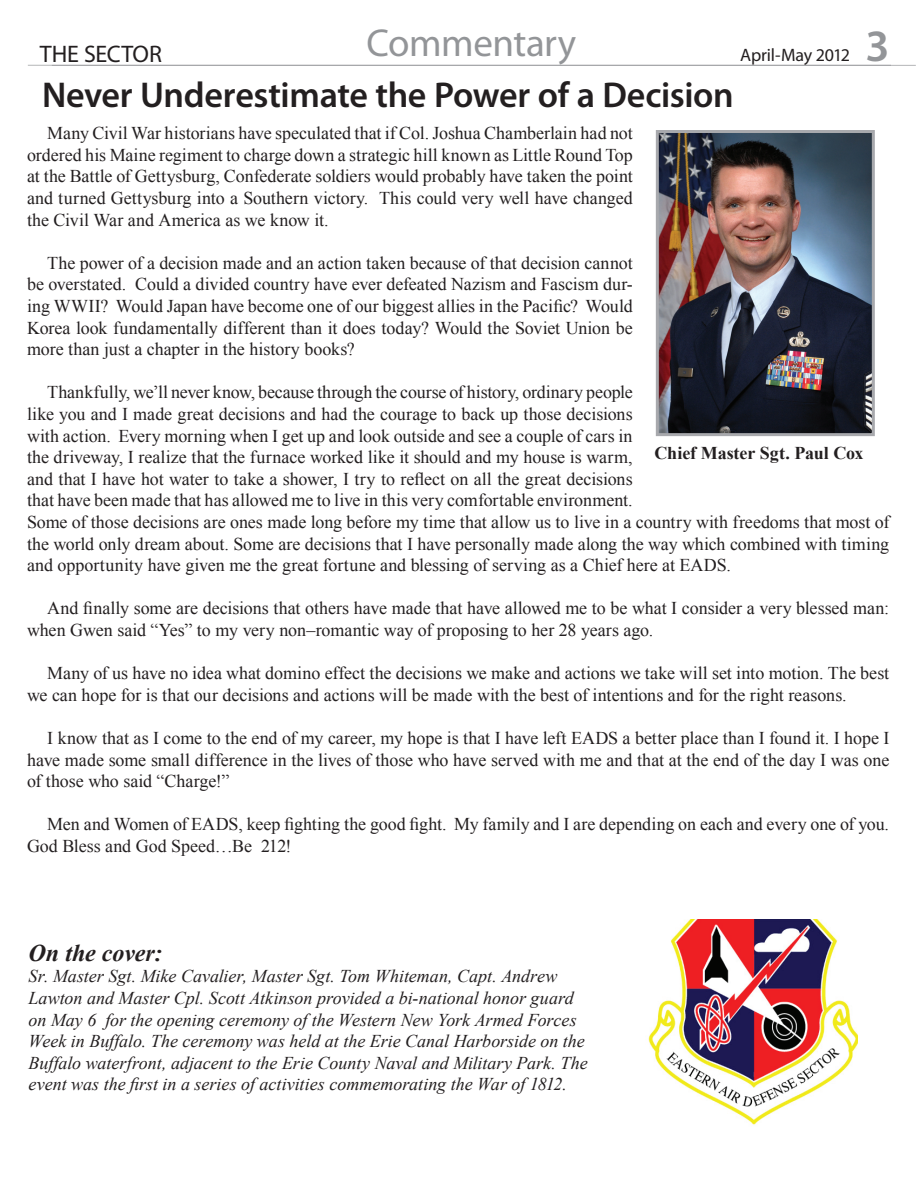
<style>
.page{position:relative;width:918px;height:1188px;background:#fff}
.page>*{position:absolute;margin:0;border:0;box-sizing:border-box;transform-origin:0 0}
.t1{font:600 45px "Myriad Pro";color:#939598}
.t2{font:39px "Myriad Pro";letter-spacing:-.01em;color:#939598}
.t3{font:600 36px "Myriad Pro";letter-spacing:-.01em;color:#231f20}
.t4{font:italic 700 24px "Times New Roman";color:#231f20}
.t5{font:24px "Myriad Pro";letter-spacing:-.005em;color:#231f20}
.t6{font:18px/21.6px "Times New Roman";letter-spacing:-.005em;color:#231f20}
.t7{font:italic 18px/21.6px "Times New Roman";color:#231f20}
.t8{font:700 18px "Times New Roman";letter-spacing:-.005em;color:#231f20}
.t9{font:18px "Myriad Pro";letter-spacing:-.01em;color:#231f20}
</style>
<div class="page">
<hr style="left:52px;top:65px;width:864px;height:1px;background:#939598">
<hr style="left:28px;top:65px;width:863px;height:1px;background:#939598">
<img style="left:660px;top:134px;width:211px;height:298px">
<div style="left:656px;top:130px;width:219px;height:306px;border:3px solid #a8a9ad"></div>
<img style="left:648px;top:919px;width:210px;height:206px">
<h3 class="t5" style="left:40px;top:39px;width:124px">THE SECTOR</h3>
<h2 class="t2" style="left:367px;top:19px;width:211px">Commentary</h2>
<p class="t9" style="left:740px;top:44px;width:111px">April-May 2012</p>
<h1 class="t1" style="left:865px;top:18px;width:26px">3</h1>
<h3 class="t3" style="left:42px;top:72px;width:693px">Never Underestimate the Power of a Decision</h3>
<p class="t6" style="left:27px;top:122px;width:607px;text-align:justify;text-indent:20px">Many Civil War historians have speculated that if Col. Joshua Chamberlain had not ordered his Maine regiment to charge down a strategic hill known as Little Round Top at the Battle of Gettysburg, Confederate soldiers would probably have taken the point and turned Gettysburg into a Southern victory. This could very well have changed the Civil War and America as we know it.</p>
<p class="t6" style="left:27px;top:252px;width:607px;text-align:justify;text-indent:20px">The power of a decision made and an action taken because of that decision cannot be overstated. Could a divided country have ever defeated Nazism and Fascism dur&shy;ing WWII? Would Japan have become one of our biggest allies in the Pacific? Would Korea look fundamentally different than it does today? Would the Soviet Union be more than just a chapter in the history books?</p>
<p class="t6" style="left:27px;top:381px;width:864px;text-indent:20px">Thankfully, we’ll never know, because through the course of history, ordinary people<br>like you and I made great decisions and had the courage to back up those decisions<br>with action. Every morning when I get up and look outside and see a couple of cars in<br>the driveway, I realize that the furnace worked like it should and my house is warm,<br>and that I have hot water to take a shower, I try to reflect on all the great decisions<br>that have been made that has allowed me to live in this very comfortable environment.<br>Some of those decisions are ones made long before my time that allow us to live in a country with freedoms that most of the world only dream about. Some are decisions that I have personally made along the way which combined with timing and opportunity have given me the great fortune and blessing of serving as a Chief here at EADS.</p>
<p class="t6" style="left:27px;top:597px;width:864px;text-indent:20px">And finally some are decisions that others have made that have allowed me to be what I consider a very blessed man: when Gwen said “Yes” to my very non–romantic way of proposing to her 28 years ago.</p>
<p class="t6" style="left:27px;top:662px;width:864px;text-indent:20px">Many of us have no idea what domino effect the decisions we make and actions we take will set into motion. The best we can hope for is that our decisions and actions will be made with the best of intentions and for the right reasons.</p>
<p class="t6" style="left:27px;top:727px;width:864px;text-align:justify;text-indent:20px">I know that as I come to the end of my career, my hope is that I have left EADS a better place than I found it. I hope I have made some small difference in the lives of those who have served with me and that at the end of the day I was one of those who said “Charge!”</p>
<p class="t6" style="left:27px;top:813px;width:864px;text-indent:20px">Men and Women of EADS, keep fighting the good fight. My family and I are depending on each and every one of you.<br>God Bless and God Speed…Be 212!</p>
<p class="t8" style="left:654px;top:441px;width:211px">Chief Master Sgt. Paul Cox</p>
<h3 class="t4" style="left:29px;top:936px;width:135px">On the cover:</h3>
<p class="t7" style="left:29px;top:965px;width:561px">Sr. Master Sgt. Mike Cavalier, Master Sgt. Tom Whiteman, Capt. Andrew Lawton and Master Cpl. Scott Atkinson provided a bi-national honor guard on May 6 for the opening ceremony of the Western New York Armed Forces Week in Buffalo. The ceremony was held at the Erie Canal Harborside on the Buffalo waterfront, adjacent to the Erie County Naval and Military Park. The event was the first in a series of activities commemorating the War of 1812.</p>
</div>
